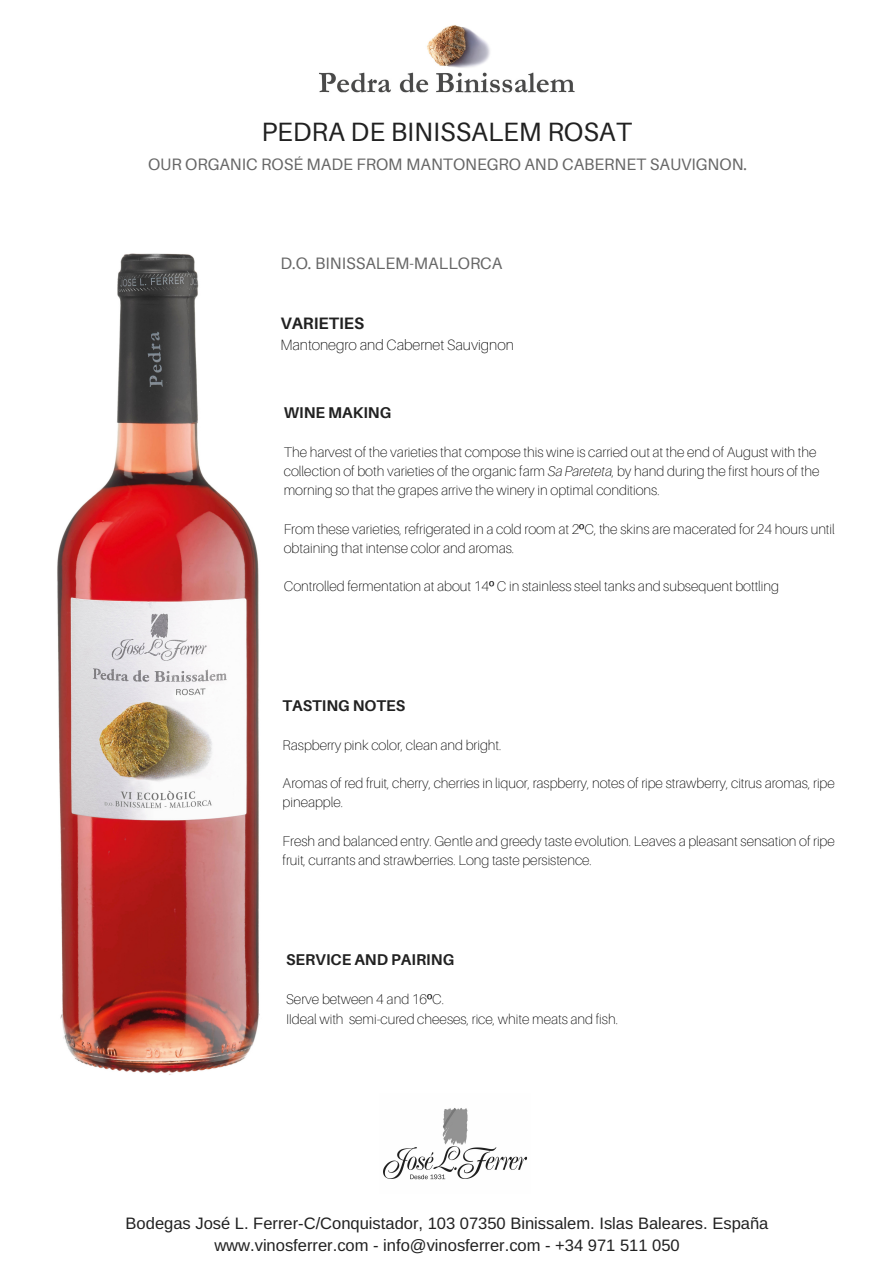
<style>
.page{position:relative;width:893px;height:1263px;background:#fff}
.page>*{position:absolute;margin:0;border:0;box-sizing:border-box;transform-origin:0 0}
.t1{font:26.55px "Aileron";color:#212121}
.t2{font:16.5px/22.5px "Arimo";color:#212121;text-align:center}
.t3{font:16.5px "Aileron";color:#666}
.t4{font:700 16.5px "Aileron";color:#212121}
.t5{font:700 15.6px "Aileron";color:#212121}
.t6{font:100 14.85px "Aileron";color:#000}
.t7{font:100 14.1px/19.2px "Aileron";color:#000}
.t8{font:100 13.95px/19.2px "Aileron";color:#000}
.s1{font-style:italic}
.s2{font-family:"Liberation Sans";font-weight:400}
</style>
<div class="page">
<img style="left:383px;top:1108px;width:145px;height:72px">
<img style="left:319px;top:25px;width:256px;height:68px">
<img style="left:57px;top:253px;width:203px;height:822px">
<h1 class="t1" style="left:261px;top:115px;width:372px">PEDRA DE BINISSALEM ROSAT</h1>
<p class="t3" style="left:148px;top:154px;width:601px">OUR ORGANIC ROSÉ MADE FROM MANTONEGRO AND CABERNET SAUVIGNON.</p>
<p class="t3" style="left:280px;top:253px;width:223px">D.O. BINISSALEM-MALLORCA</p>
<p class="t4" style="left:280px;top:313px;width:85px">VARIETIES</p>
<p class="t6" style="left:280px;top:336px;width:235px">Mantonegro and Cabernet Sauvignon</p>
<p class="t5" style="left:284px;top:403px;width:109px">WINE MAKING</p>
<p class="t7" style="left:284px;top:442px;width:537px">The harvest of the varieties that compose this wine is carried out at the end of August with the collection of both varieties of the organic farm <span class="s1">Sa Pareteta</span>, by hand during the first hours of the morning so that the grapes arrive the winery in optimal conditions.</p>
<p class="t7" style="left:284px;top:519px;width:553px">From these varieties, refrigerated in a cold room at 2<span class="s2">º</span>C, the skins are macerated for 24 hours until obtaining that intense color and aromas.</p>
<p class="t7" style="left:284px;top:576px;width:497px">Controlled fermentation at about 14<span class="s2">º</span> C in stainless steel tanks and subsequent bottling</p>
<p class="t5" style="left:283px;top:695px;width:124px">TASTING NOTES</p>
<p class="t8" style="left:283px;top:735px;width:220px">Raspberry pink color, clean and bright.</p>
<p class="t8" style="left:283px;top:773px;width:554px">Aromas of red fruit, cherry, cherries in liquor, raspberry, notes of ripe strawberry, citrus aromas, ripe pineapple.</p>
<p class="t8" style="left:283px;top:831px;width:554px">Fresh and balanced entry. Gentle and greedy taste evolution. Leaves a pleasant sensation of ripe fruit, currants and strawberries. Long taste persistence.</p>
<p class="t5" style="left:286px;top:950px;width:170px">SERVICE AND PAIRING</p>
<p class="t7" style="left:286px;top:990px;width:333px">Serve between 4 and 16<span class="s2">º</span>C.<br>IIdeal with semi-cured cheeses, rice, white meats and fish.</p>
<p class="t2" style="left:126px;top:1211px;width:644px">Bodegas José L. Ferrer-C/Conquistador, 103 07350 Binissalem. Islas Baleares. España www.vinosferrer.com - info@vinosferrer.com - +34 971 511 050</p>
</div>
